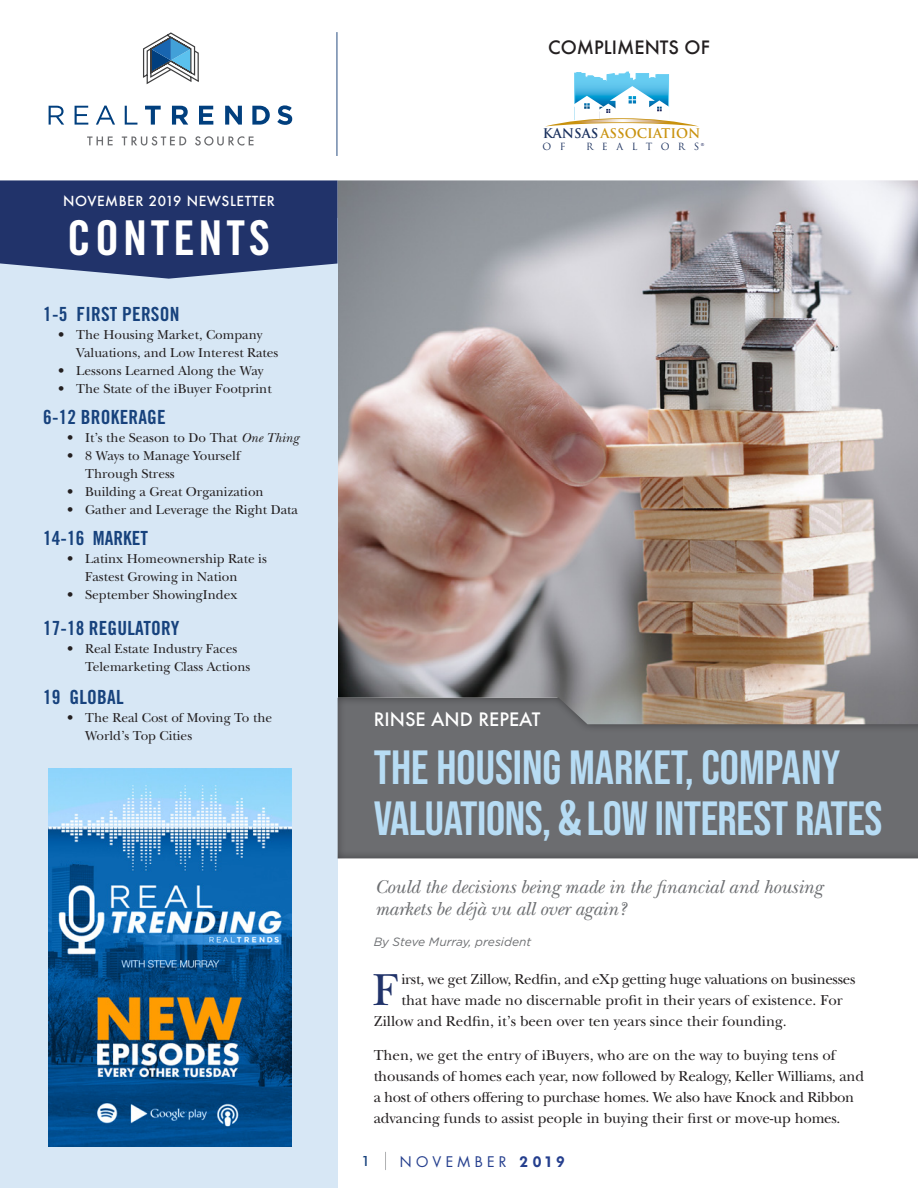
<style>
.page{position:relative;width:918px;height:1188px;background:#fff}
.page>*{position:absolute;margin:0;border:0;box-sizing:border-box;transform-origin:0 0}
.t1{font:48px/51px "Bebas Neue";letter-spacing:-.01em;color:#b7dcf4}
.t2{font:48px "Trade Gothic LT Std Bd Cn 20";letter-spacing:.08em;color:#fff}
.t3{font:46.8px "New Baskerville";color:#21336a}
.t4{font:italic 19.5px/22.5px "New Baskerville";letter-spacing:-.01em;color:#6d6f72}
.t5{font:19.5px "Trade Gothic LT Std Bd Cn 20";letter-spacing:.01em;color:#17427d}
.t6{font:500 18px "Futura";color:#fff}
.t7{font:500 18px "Futura";color:#231f20}
.t8{font:15px/21px "New Baskerville";color:#231f20}
.t9{font:15px "New Baskerville";letter-spacing:-.02em;color:#231f20}
.t10{font:14.25px "Futura Std";letter-spacing:.3em;color:#253f8e}
.t11{font:500 14.25px "Futura BT";color:#17427d}
.t12{font:13.5px/18px "New Baskerville";color:#231f20}
.t13{font:500 13.5px "Futura";letter-spacing:.04em;color:#fff}
.t14{font:700 13.05px "Trajan Pro";color:#c9920e}
.t15{font:italic 12px "Gotham";color:#6d6f72}
.t16{font:9.6px "Trajan Pro";letter-spacing:.89em;color:#182e5c}
.t17{font:4.05px "Arial";color:#1f285f}
.s1{font-style:italic}
.s2{color:#182e5c}
.s3{font-family:"Trade Gothic LT Std Bd Cn 20"}
.s4{font-family:"Futura BQ";font-weight:600;font-size:15px}
</style>
<div class="page">
<svg style="left:385px;top:1152px;width:1px;height:18px"></svg>
<img style="left:338px;top:180px;width:580px;height:517px">
<svg style="left:87px;top:136px;width:26px;height:9px"></svg>
<svg style="left:122px;top:136px;width:64px;height:10px"></svg>
<svg style="left:195px;top:136px;width:59px;height:10px"></svg>
<svg style="left:49px;top:106px;width:15px;height:19px"></svg>
<svg style="left:75px;top:106px;width:13px;height:19px"></svg>
<svg style="left:96px;top:106px;width:19px;height:19px"></svg>
<svg style="left:125px;top:106px;width:12px;height:19px"></svg>
<svg style="left:145px;top:106px;width:16px;height:19px"></svg>
<svg style="left:172px;top:106px;width:16px;height:19px"></svg>
<svg style="left:199px;top:106px;width:14px;height:19px"></svg>
<svg style="left:225px;top:106px;width:17px;height:19px"></svg>
<svg style="left:252px;top:106px;width:18px;height:19px"></svg>
<svg style="left:277px;top:105px;width:15px;height:20px"></svg>
<svg style="left:143px;top:32px;width:56px;height:53px"></svg>
<div style="left:0;top:218px;width:338px;height:970px;background:#d7e7f5"></div>
<svg style="left:0;top:180px;width:338px;height:99px;background:#304275"></svg>
<div style="left:334px;top:697px;width:584px;height:163px;background:#231f20;opacity:.5"></div>
<img style="left:48px;top:768px;width:243px;height:378px">
<hr style="left:337px;top:32px;width:1px;height:124px;background:#274d80">
<svg style="left:545px;top:72px;width:154px;height:55px"></svg>
<p class="t13" style="left:63px;top:192px;width:213px">NOVEMBER 2019 NEWSLETTER</p>
<p class="t2" style="left:67px;top:209px;width:204px">CONTENTS</p>
<p class="t5" style="left:43px;top:302px;width:138px">1-5 FIRST PERSON</p>
<p class="t12" style="left:76px;top:326px;width:204px;text-indent:-18px">• The Housing Market, Company<br>Valuations, and Low Interest Rates</p>
<p class="t12" style="left:58px;top:362px;width:207px">• Lessons Learned Along the Way</p>
<p class="t12" style="left:58px;top:380px;width:215px">• The State of the iBuyer Footprint</p>
<p class="t5" style="left:43px;top:405px;width:124px">6-12 BROKERAGE</p>
<p class="t12" style="left:67px;top:429px;width:233px">• It’s the Season to Do That <span class="s1">One Thing</span></p>
<p class="t12" style="left:85px;top:447px;width:157px;text-indent:-18px">• 8 Ways to Manage Yourself<br>Through Stress</p>
<p class="t12" style="left:67px;top:483px;width:198px">• Building a Great Organization</p>
<p class="t12" style="left:67px;top:501px;width:232px">• Gather and Leverage the Right Data</p>
<p class="t5" style="left:43px;top:526px;width:107px">14-16 MARKET</p>
<p class="t12" style="left:85px;top:550px;width:183px;text-indent:-18px">• Latinx Homeownership Rate is<br>Fastest Growing in Nation</p>
<p class="t12" style="left:67px;top:586px;width:172px">• September ShowingIndex</p>
<p class="t5" style="left:43px;top:616px;width:138px">17-18 REGULATORY</p>
<p class="t12" style="left:85px;top:640px;width:167px;text-indent:-18px">• Real Estate Industry Faces<br>Telemarketing Class Actions</p>
<p class="t5" style="left:43px;top:686px;width:82px">19 GLOBAL</p>
<p class="t12" style="left:85px;top:709px;width:188px;text-indent:-18px">• The Real Cost of Moving To the<br>World’s Top Cities</p>
<h3 class="t7" style="left:548px;top:35px;width:163px">COMPLIMENTS OF</h3>
<p class="t14" style="left:543px;top:126px;width:159px"><span class="s2">KANSAS</span> ASSOCIATION</p>
<p class="t16" style="left:543px;top:141px;width:24px">O F</p>
<p class="t16" style="left:586px;top:141px;width:115px">REALTORS</p>
<p class="t17" style="left:701px;top:142px;width:4px">®</p>
<p class="t6" style="left:374px;top:707px;width:168px">RINSE AND REPEAT</p>
<p class="t1" style="left:374px;top:741px;width:510px">THE HOUSING MARKET, COMPANY<br>VALUATIONS, <span class="s3">&amp;</span> LOW INTEREST RATES</p>
<p class="t4" style="left:375px;top:875px;width:449px">Could the decisions being made in the financial and housing markets be déjà vu all over again?</p>
<p class="t15" style="left:374px;top:935px;width:159px">By Steve Murray, president</p>
<p class="t3" style="left:373px;top:962px;width:27px">F</p>
<p class="t9" style="left:401px;top:970px;width:456px">irst, we get Zillow, Redfin, and eXp getting huge valuations on businesses</p>
<p class="t8" style="left:401px;top:989px;width:443px">that have made no discernable profit in their years of existence. For</p>
<p class="t8" style="left:374px;top:1010px;width:415px">Zillow and Redfin, it’s been over ten years since their founding.</p>
<p class="t8" style="left:374px;top:1045px;width:492px">Then, we get the entry of iBuyers, who are on the way to buying tens of thousands of homes each year, now followed by Realogy, Keller Williams, and a host of others offering to purchase homes. We also have Knock and Ribbon advancing funds to assist people in buying their first or move-up homes.</p>
<p class="t11" style="left:362px;top:1153px;width:10px">1</p>
<p class="t10" style="left:400px;top:1152px;width:167px">NOVEMBER <span class="s4">2019</span></p>
</div>
